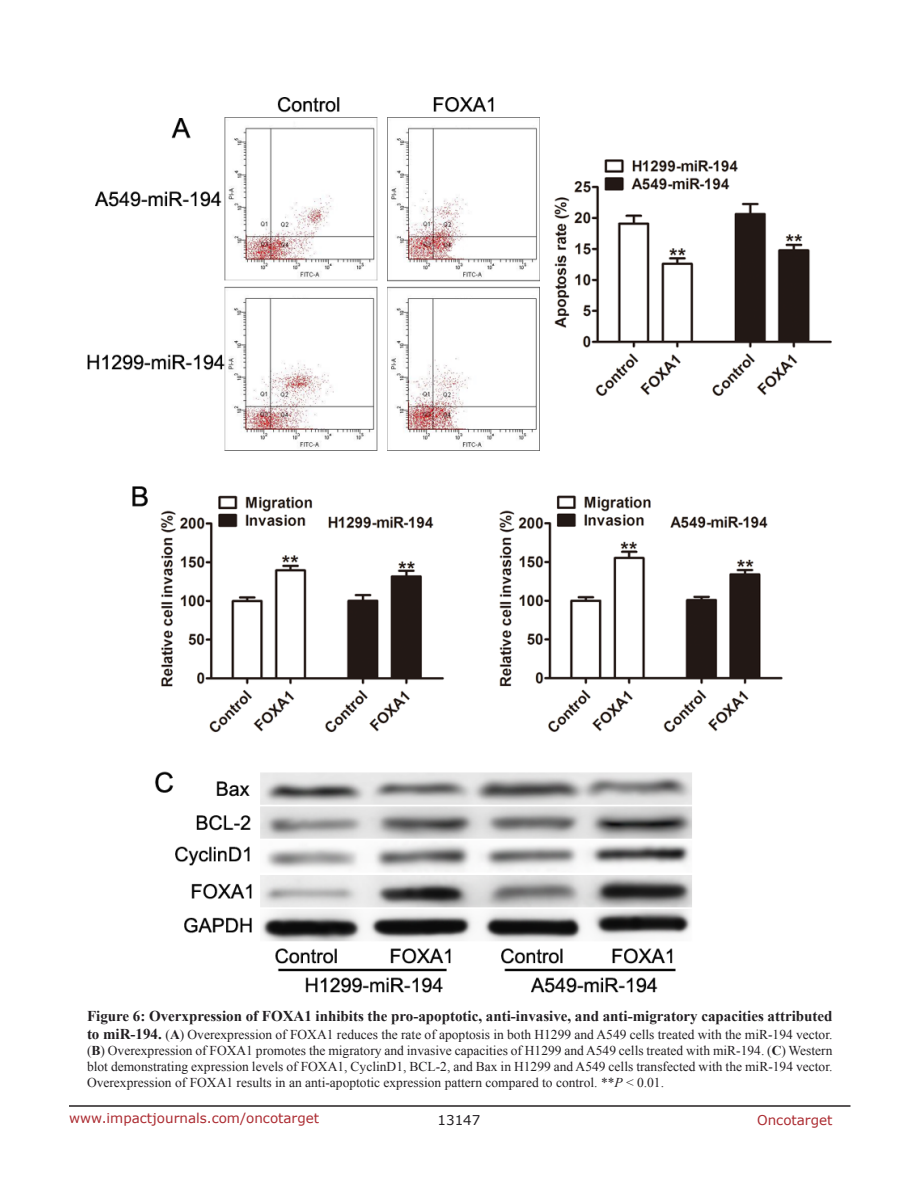
<style>
.page{position:relative;width:918px;height:1188px;background:#fff}
.page>*{position:absolute;margin:0;border:0;box-sizing:border-box;transform-origin:0 0}
.FigureText{font:700 15px "Times New Roman";color:#221f22}
.FigureText-2{font:13.5px/16.2px "Times New Roman";color:#221f22;text-align:justify}
.t1{font:13.5px "Verdana";color:#ac2b31}
.t2{font:13.5px "Verdana";color:#221f22}
.s1{font-weight:700;font-size:15px}
.s2{font-weight:700}
.s3{font-style:italic}
</style>
<div class="page">
<hr style="left:69px;top:1105px;width:781px;height:2px;background:#231f20">
<img style="left:88px;top:98px;width:744px;height:895px">
<p class="FigureText" style="left:87px;top:1005px;width:747px">Figure 6: Overxpression of FOXA1 inhibits the pro-apoptotic, anti-invasive, and anti-migratory capacities attributed</p>
<p class="FigureText-2" style="left:87px;top:1026px;width:747px"><span class="s1">to miR-194.</span> (<span class="s2">A</span>) Overexpression of FOXA1 reduces the rate of apoptosis in both H1299 and A549 cells treated with the miR-194 vector. (<span class="s2">B</span>) Overexpression of FOXA1 promotes the migratory and invasive capacities of H1299 and A549 cells treated with miR-194. (<span class="s2">C</span>) Western blot demonstrating expression levels of FOXA1, CyclinD1, BCL-2, and Bax in H1299 and A549 cells transfected with the miR-194 vector.<br>Overexpression of FOXA1 results in an anti-apoptotic expression pattern compared to control. **<span class="s3">P</span> &lt; 0.01.</p>
<p class="t1" style="left:69px;top:1109px;width:252px">www.impactjournals.com/oncotarget</p>
<p class="t2" style="left:438px;top:1111px;width:44px">13147</p>
<p class="t1" style="left:757px;top:1111px;width:77px">Oncotarget</p>
</div>
